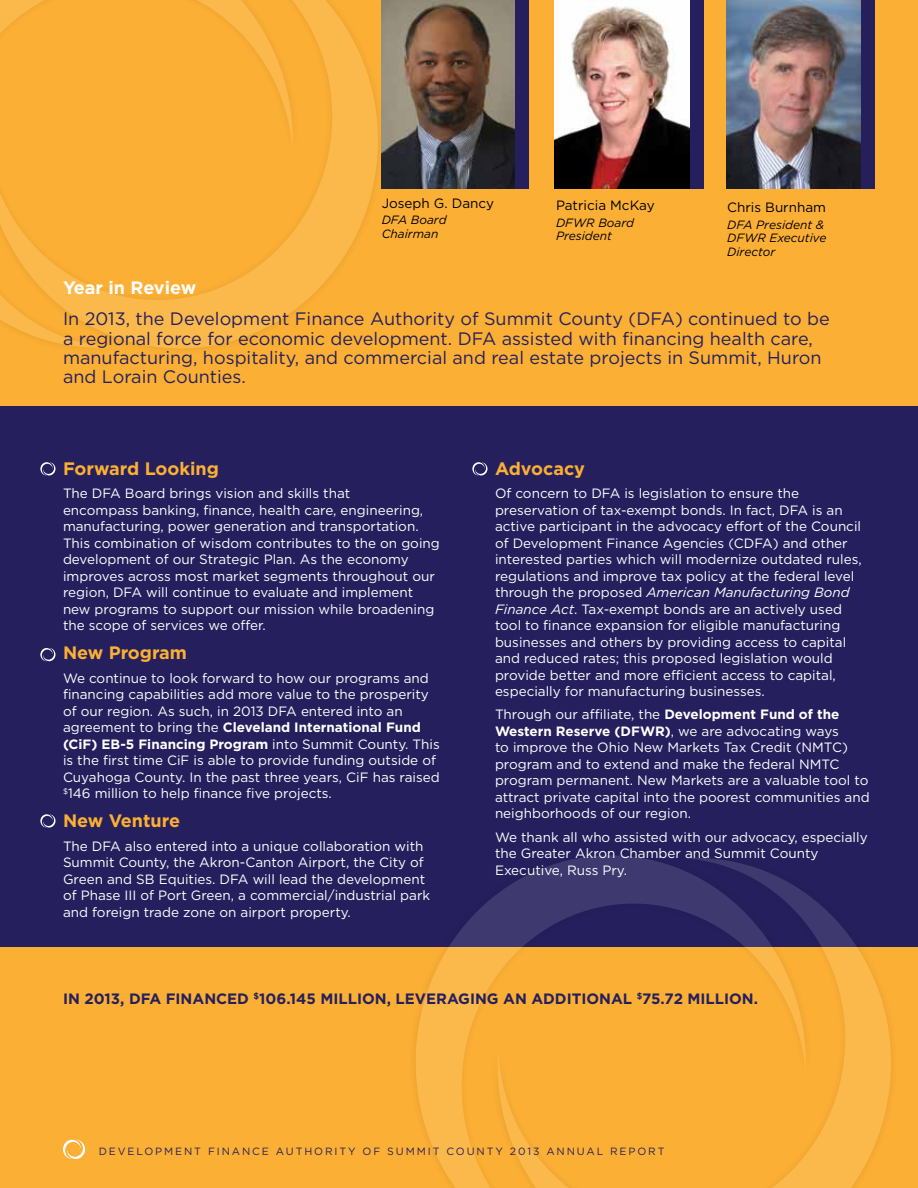
<style>
.page{position:relative;width:918px;height:1188px;background:#fbaf34}
.page>*{position:absolute;margin:0;border:0;box-sizing:border-box;transform-origin:0 0}
.t1{font:18px/19.5px "Gotham";color:#25205d}
.t2{font:700 18px "Gotham";color:#fbaf34}
.t3{font:700 18px "Gotham";color:#fff}
.t4{font:700 15px "Gotham";color:#25205d}
.t5{font:13.5px/16.5px "Gotham";color:#fff}
.t6{font:13.5px "Gotham";color:#000}
.t7{font:italic 12px/13.5px "Gotham";color:#000}
.t8{font:10.5px "Gotham";letter-spacing:.18em;color:#25205d}
.s1{font-weight:700}
.s2{font-style:italic}
</style>
<div class="page">
<svg style="left:293px;top:0;width:85px;height:311px;fill:#fbb84b"></svg>
<svg style="left:0;top:0;width:293px;height:349px"></svg>
<div style="left:0;top:406px;width:918px;height:540px;background:#25205d"></div>
<div style="left:407px;top:847px;width:492px;height:341px;background:#000;opacity:.75"></div>
<svg style="left:806px;top:858px;width:86px;height:330px"></svg>
<svg style="left:414px;top:854px;width:392px;height:334px"></svg>
<img style="left:727px;top:0;width:134px;height:189px">
<img style="left:382px;top:0;width:133px;height:189px">
<img style="left:555px;top:0;width:135px;height:189px">
<div style="left:515px;top:0;width:14px;height:189px;background:#25205d"></div>
<div style="left:690px;top:0;width:13px;height:189px;background:#25205d"></div>
<div style="left:861px;top:0;width:13px;height:189px;background:#25205d"></div>
<svg style="left:63px;top:1140px;width:22px;height:19px"></svg>
<svg style="left:472px;top:462px;width:16px;height:13px"></svg>
<svg style="left:40px;top:462px;width:16px;height:13px"></svg>
<svg style="left:40px;top:648px;width:16px;height:13px"></svg>
<svg style="left:40px;top:814px;width:16px;height:14px"></svg>
<h1 class="t3" style="left:63px;top:277px;width:135px">Year in Review</h1>
<p class="t6" style="left:382px;top:196px;width:114px">Joseph G. Dancy</p>
<p class="t7" style="left:382px;top:213px;width:66px">DFA Board<br>Chairman</p>
<p class="t6" style="left:556px;top:198px;width:100px">Patricia McKay</p>
<p class="t7" style="left:556px;top:216px;width:80px">DFWR Board<br>President</p>
<p class="t6" style="left:727px;top:200px;width:100px">Chris Burnham</p>
<p class="t7" style="left:727px;top:218px;width:101px">DFA President &amp;<br>DFWR Executive<br>Director</p>
<p class="t1" style="left:63px;top:309px;width:768px">In 2013, the Development Finance Authority of Summit County (DFA) continued to be a regional force for economic development. DFA assisted with financing health care, manufacturing, hospitality, and commercial and real estate projects in Summit, Huron and Lorain Counties.</p>
<h1 class="t2" style="left:63px;top:458px;width:158px">Forward Looking</h1>
<p class="t5" style="left:63px;top:485px;width:378px">The DFA Board brings vision and skills that<br>encompass banking, finance, health care, engineering, manufacturing, power generation and transportation.<br>This combination of wisdom contributes to the on going development of our Strategic Plan. As the economy improves across most market segments throughout our region, DFA will continue to evaluate and implement new programs to support our mission while broadening the scope of services we offer.</p>
<h1 class="t2" style="left:63px;top:643px;width:125px">New Program</h1>
<p class="t5" style="left:63px;top:669px;width:378px">We continue to look forward to how our programs and financing capabilities add more value to the prosperity of our region. As such, in 2013 DFA entered into an agreement to bring the <span class="s1">Cleveland International Fund (CiF) EB-5 Financing Program</span> into Summit County. This is the first time CiF is able to provide funding outside of Cuyahoga County. In the past three years, CiF has raised <sup>$</sup>146 million to help finance five projects.</p>
<h1 class="t2" style="left:63px;top:811px;width:119px">New Venture</h1>
<p class="t5" style="left:63px;top:837px;width:369px">The DFA also entered into a unique collaboration with Summit County, the Akron-Canton Airport, the City of Green and SB Equities. DFA will lead the development of Phase III of Port Green, a commercial/industrial park and foreign trade zone on airport property.</p>
<h1 class="t2" style="left:495px;top:458px;width:92px">Advocacy</h1>
<p class="t5" style="left:495px;top:485px;width:368px">Of concern to DFA is legislation to ensure the preservation of tax-exempt bonds. In fact, DFA is an active participant in the advocacy effort of the Council of Development Finance Agencies (CDFA) and other interested parties which will modernize outdated rules, regulations and improve tax policy at the federal level through the proposed <span class="s2">American Manufacturing Bond Finance Act</span>. Tax-exempt bonds are an actively used tool to finance expansion for eligible manufacturing businesses and others by providing access to capital and reduced rates; this proposed legislation would provide better and more efficient access to capital, especially for manufacturing businesses.</p>
<p class="t5" style="left:495px;top:706px;width:376px">Through our affiliate, the <span class="s1">Development Fund of the Western Reserve (DFWR)</span>, we are advocating ways<br>to improve the Ohio New Markets Tax Credit (NMTC) program and to extend and make the federal NMTC program permanent. New Markets are a valuable tool to attract private capital into the poorest communities and neighborhoods of our region.</p>
<p class="t5" style="left:495px;top:828px;width:374px">We thank all who assisted with our advocacy, especially the Greater Akron Chamber and Summit County<br>Executive, Russ Pry.</p>
<p class="t4" style="left:63px;top:990px;width:697px">IN 2013, DFA FINANCED <sup>$</sup>106.145 MILLION, LEVERAGING AN ADDITIONAL <sup>$</sup>75.72 MILLION.</p>
<p class="t8" style="left:99px;top:1146px;width:567px">DEVELOPMENT FINANCE AUTHORITY OF SUMMIT COUNTY 2013 ANNUAL REPORT</p>
</div>
